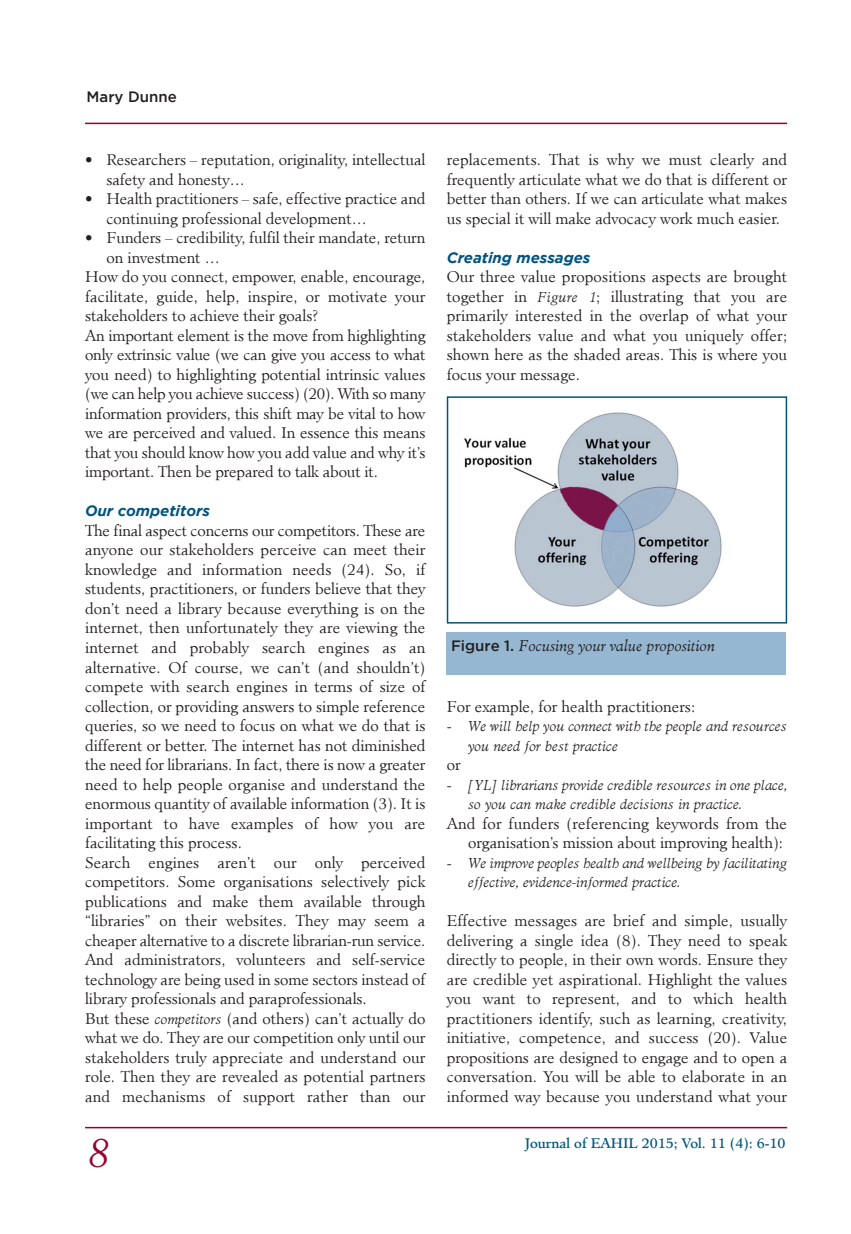
<style>
.page{position:relative;width:851px;height:1234px;background:#fff}
.page>*{position:absolute;margin:0;border:0;box-sizing:border-box;transform-origin:0 0}
.t1{font:italic 300 42px "Minister";color:#98002e}
.t2{font:300 15px/19.5px "Minister";color:#231f20}
.t3{font:italic 300 15px/19.5px "Minister";color:#231f20}
.t4{font:italic 300 15px "Minister";color:#231f20}
.t5{font:italic 700 15px "Gotham";color:#005480}
.t6{font:500 15px "Gotham";color:#231f20}
.t7{font:13.5px "Minister";color:#005480}
.s1{font-style:italic}
.s2{font-family:"Gotham";font-weight:500;font-style:normal}
.s3{font-style:normal}
</style>
<div class="page">
<hr style="left:85px;top:1126px;width:702px;height:2px;background:#98002e">
<hr style="left:85px;top:123px;width:702px;height:1px;background:#98002e">
<img style="left:464px;top:412px;width:258px;height:195px">
<div style="left:446px;top:396px;width:341px;height:227px;border:2px solid #005480"></div>
<div style="left:446px;top:632px;width:340px;height:43px;background:#96b7d2"></div>
<p class="t6" style="left:87px;top:91px;width:92px">Mary Dunne</p>
<p class="t2" style="left:106px;top:151px;width:320px;text-indent:-21px">• Researchers – reputation, originality, intellectual safety and honesty…</p>
<p class="t2" style="left:106px;top:190px;width:320px;text-indent:-21px">• Health practitioners – safe, effective practice and continuing professional development…</p>
<p class="t2" style="left:85px;top:229px;width:342px">• Funders – credibility, fulfil their mandate, return</p>
<p class="t2" style="left:106px;top:248px;width:115px">on investment …</p>
<p class="t2" style="left:85px;top:268px;width:342px">How do you connect, empower, enable, encourage,</p>
<p class="t2" style="left:85px;top:287px;width:342px">facilitate, guide, help, inspire, or motivate your</p>
<p class="t2" style="left:85px;top:307px;width:234px">stakeholders to achieve their goals?</p>
<p class="t2" style="left:85px;top:326px;width:342px">An important element is the move from highlighting</p>
<p class="t2" style="left:85px;top:346px;width:342px">only extrinsic value (we can give you access to what</p>
<p class="t2" style="left:85px;top:365px;width:342px">you need) to highlighting potential intrinsic values</p>
<p class="t2" style="left:85px;top:385px;width:342px">(we can help you achieve success) (20). With so many</p>
<p class="t2" style="left:85px;top:404px;width:342px">information providers, this shift may be vital to how</p>
<p class="t2" style="left:85px;top:424px;width:342px">we are perceived and valued. In essence this means</p>
<p class="t2" style="left:85px;top:443px;width:342px">that you should know how you add value and why it’s</p>
<p class="t2" style="left:85px;top:463px;width:294px">important. Then be prepared to talk about it.</p>
<p class="t5" style="left:85px;top:505px;width:126px">Our competitors</p>
<p class="t2" style="left:85px;top:521px;width:342px">The final aspect concerns our competitors. These are anyone our stakeholders perceive can meet their knowledge and information needs (24). So, if students, practitioners, or funders believe that they don’t need a library because everything is on the internet, then unfortunately they are viewing the internet and probably search engines as an alternative. Of course, we can’t (and shouldn’t) compete with search engines in terms of size of collection, or providing answers to simple reference queries, so we need to focus on what we do that is different or better. The internet has not diminished the need for librarians. In fact, there is now a greater need to help people organise and understand the enormous quantity of available information (3). It is important to have examples of how you are facilitating this process.<br>Search engines aren’t our only perceived competitors. Some organisations selectively pick publications and make them available through “libraries” on their websites. They may seem a cheaper alternative to a discrete librarian-run service.<br>And administrators, volunteers and self-service technology are being used in some sectors instead of library professionals and paraprofessionals.<br>But these <span class="s1">dpnqfujupst</span> (and others) can’t actually do what we do. They are our competition only until our stakeholders truly appreciate and understand our role. Then they are revealed as potential partners and mechanisms of support rather than our</p>
<p class="t2" style="left:446px;top:151px;width:342px;text-align:justify">replacements. That is why we must clearly and frequently articulate what we do that is different or better than others. If we can articulate what makes us special it will make advocacy work much easier.</p>
<p class="t5" style="left:446px;top:252px;width:145px">Creating messages</p>
<p class="t2" style="left:446px;top:268px;width:342px;text-align:justify">Our three value propositions aspects are brought together in <span class="s1">Gjhvsf! 2</span>; illustrating that you are primarily interested in the overlap of what your stakeholders value and what you uniquely offer; shown here as the shaded areas. This is where you focus your message.</p>
<p class="t4" style="left:451px;top:639px;width:265px"><span class="s2">Figure 1.</span> Focusing your value proposition</p>
<p class="t2" style="left:446px;top:697px;width:250px">For example, for health practitioners:</p>
<p class="t3" style="left:468px;top:717px;width:320px;text-indent:-21px"><span class="s3">-</span> Xf!xjmm!ifmq!zpv!dpoofdu!xjui!uif!qfpqmf!boe!sftpvsdft zpv!offe!gps!cftu!qsbdujdf</p>
<p class="t2" style="left:446px;top:755px;width:15px">or</p>
<p class="t3" style="left:468px;top:776px;width:320px;text-indent:-21px"><span class="s3">-</span> \ZM^!mjcsbsjbot!qspwjef!dsfejcmf!sftpvsdft!jo!pof!qmbdf&shy;tp!zpv!dbo!nblf!dsfejcmf!efdjtjpot!jo!qsbdujdf/</p>
<p class="t2" style="left:446px;top:814px;width:342px;text-align:right">And for funders (referencing keywords from the organisation’s mission about improving health):</p>
<p class="t3" style="left:468px;top:854px;width:320px;text-indent:-21px"><span class="s3">-</span> Xf!jnqspwf!qfpqmft!ifbmui!boe!xfmmcfjoh!cz!gbdjmjubujoh fggfdujwf-!fwjefodf.jogpsnfe!qsbdujdf/</p>
<p class="t2" style="left:446px;top:911px;width:342px;text-align:justify">Effective messages are brief and simple, usually delivering a single idea (8). They need to speak directly to people, in their own words. Ensure they are credible yet aspirational. Highlight the values you want to represent, and to which health practitioners identify, such as learning, creativity, initiative, competence, and success (20). Value propositions are designed to engage and to open a conversation. You will be able to elaborate in an informed way because you understand what your</p>
<h1 class="t1" style="left:87px;top:1137px;width:23px">9</h1>
<p class="t7" style="left:524px;top:1137px;width:262px">Journal of EAHIL 2015; Vol. 11 (4): 6-10</p>
</div>
